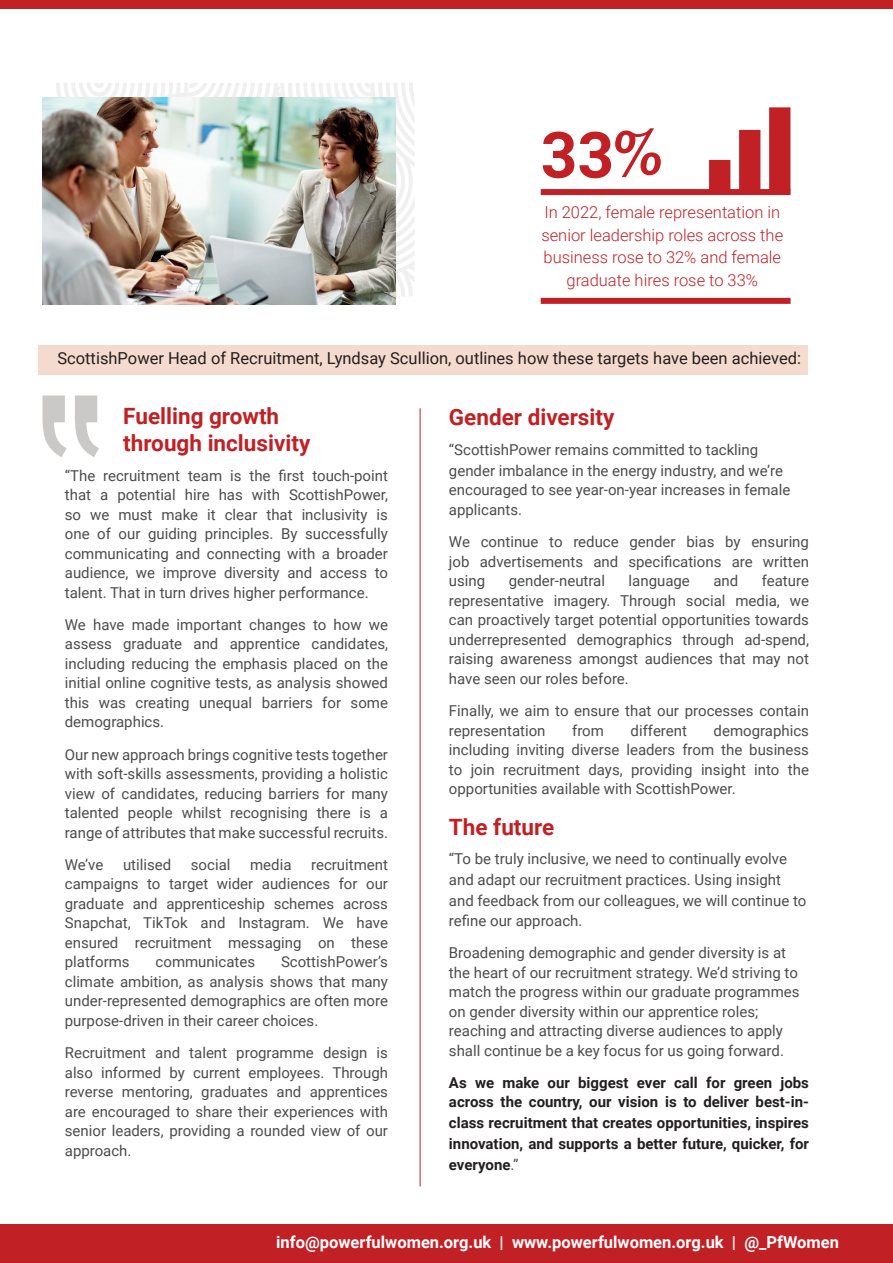
<style>
.page{position:relative;width:893px;height:1263px;background:#fff}
.page>*{position:absolute;margin:0;border:0;box-sizing:border-box;transform-origin:0 0}
.t1{font:700 64.05px "Roboto";color:#c12025}
.t2{font:700 22.5px/27px "Roboto";color:#c12025}
.t3{font:300 16.5px/22.5px "Roboto";color:#c12025;text-align:center}
.t4{font:16.5px "Roboto";color:#231f20}
.t5{font:700 16.5px "Roboto";color:#fff}
.t6{font:15px/19.5px "Roboto";color:#4b4c4d;text-align:justify}
.t7{font:700 15px/21px "Roboto";color:#231f20}
.s1{font-weight:400;color:#4b4c4d}
</style>
<div class="page">
<div style="left:0;top:1225px;width:893px;height:38px;background:#c12025"></div>
<div style="left:0;top:0;width:893px;height:9px;background:#c12025"></div>
<svg style="left:54px;top:83px;width:360px;height:213px"></svg>
<div style="left:38px;top:345px;width:770px;height:29px;background:#f5dace"></div>
<div style="left:541px;top:189px;width:250px;height:6px;background:#c12025"></div>
<div style="left:541px;top:298px;width:250px;height:6px;background:#c12025"></div>
<hr style="left:420px;top:408px;width:1px;height:778px;background:#c12025">
<svg style="left:43px;top:395px;width:56px;height:62px"></svg>
<div style="left:709px;top:160px;width:21px;height:30px;background:#c12025"></div>
<div style="left:739px;top:130px;width:21px;height:60px;background:#c12025"></div>
<div style="left:769px;top:107px;width:21px;height:83px;background:#c12025"></div>
<img style="left:43px;top:98px;width:352px;height:206px">
<h1 class="t1" style="left:541px;top:110px;width:123px">33<sup>%</sup></h1>
<p class="t3" style="left:541px;top:200px;width:243px">In 2022, female representation in senior leadership roles across the business rose to 32% and female graduate hires rose to 33%</p>
<p class="t4" style="left:57px;top:346px;width:745px">ScottishPower Head of Recruitment, Lyndsay Scullion, outlines how these targets have been achieved:</p>
<h2 class="t2" style="left:123px;top:402px;width:188px">Fuelling growth through inclusivity</h2>
<p class="t6" style="left:65px;top:465px;width:325px">“The recruitment team is the first touch-point that a potential hire has with ScottishPower, so we must make it clear that inclusivity is one of our guiding principles. By successfully communicating and connecting with a broader audience, we improve diversity and access to talent. That in turn drives higher performance.</p>
<p class="t6" style="left:65px;top:614px;width:325px">We have made important changes to how we assess graduate and apprentice candidates, including reducing the emphasis placed on the initial online cognitive tests, as analysis showed this was creating unequal barriers for some demographics.</p>
<p class="t6" style="left:65px;top:744px;width:325px">Our new approach brings cognitive tests together with soft-skills assessments, providing a holistic view of candidates, reducing barriers for many talented people whilst recognising there is a range of attributes that make successful recruits.</p>
<p class="t6" style="left:65px;top:854px;width:40px">We’ve</p>
<p class="t6" style="left:123px;top:854px;width:50px">utilised</p>
<p class="t6" style="left:191px;top:854px;width:41px">social</p>
<p class="t6" style="left:250px;top:854px;width:43px">media</p>
<h2 class="t2" style="left:449px;top:403px;width:167px">Gender diversity</h2>
<p class="t6" style="left:449px;top:439px;width:336px;line-height:21px">“ScottishPower remains committed to tackling gender imbalance in the energy industry, and we’re</p>
<p class="t6" style="left:449px;top:480px;width:343px">encouraged to see year-on-year increases in female applicants.</p>
<p class="t6" style="left:449px;top:532px;width:362px">We continue to reduce gender bias by ensuring job advertisements and specifications are written using</p>
<p class="t6" style="left:449px;top:571px;width:362px;text-indent:313px">feature representative imagery. Through social media, we can proactively target potential opportunities towards underrepresented demographics through ad-spend, raising awareness amongst audiences that may not have seen our roles before.</p>
<p class="t6" style="left:449px;top:700px;width:362px">Finally, we aim to ensure that our processes contain representation</p>
<p class="t6" style="left:509px;top:571px;width:98px">gender-neutral</p>
<p class="t6" style="left:629px;top:571px;width:63px">language</p>
<p class="t6" style="left:713px;top:571px;width:26px">and</p>
<p class="t6" style="left:572px;top:720px;width:33px">from</p>
<p class="t6" style="left:631px;top:720px;width:58px">different</p>
<p class="t6" style="left:449px;top:720px;width:362px;text-indent:265px">demographics including inviting diverse leaders from the business to join recruitment days, providing insight into the opportunities available with ScottishPower.</p>
<h2 class="t2" style="left:449px;top:812px;width:107px">The future</h2>
<p class="t6" style="left:449px;top:848px;width:359px;line-height:21px;text-align:left">“To be truly inclusive, we need to continually evolve and adapt our recruitment practices. Using insight and feedback from our colleagues, we will continue to</p>
<p class="t6" style="left:449px;top:904px;width:339px;line-height:32.2px">refine our approach.<br>Broadening demographic and gender diversity is at</p>
<p class="t6" style="left:449px;top:962px;width:352px;text-align:left">the heart of our recruitment strategy. We’d striving to match the progress within our graduate programmes on gender diversity within our apprentice roles; reaching and attracting diverse audiences to apply shall continue be a key focus for us going forward.</p>
<p class="t7" style="left:449px;top:1072px;width:362px;line-height:19.5px">As we make our biggest ever call for green jobs across the country, our vision is to deliver best-in-</p>
<p class="t7" style="left:449px;top:1112px;width:362px;text-align:justify">class recruitment that creates opportunities, inspires innovation, and supports a better future, quicker, for everyone<span class="s1">.”</span></p>
<p class="t6" style="left:65px;top:854px;width:325px;text-indent:246px">recruitment campaigns to target wider audiences for our graduate and apprenticeship schemes across Snapchat, TikTok and Instagram. We have ensured recruitment messaging on these platforms</p>
<p class="t6" style="left:65px;top:952px;width:325px;text-indent:216px">ScottishPower’s climate ambition, as analysis shows that many under-represented demographics are often more purpose-driven in their career choices.</p>
<p class="t6" style="left:65px;top:1042px;width:325px">Recruitment and talent programme design is also informed by current employees. Through reverse mentoring, graduates and apprentices are encouraged to share their experiences with senior leaders, providing a rounded view of our approach.</p>
<p class="t6" style="left:156px;top:952px;width:101px">communicates</p>
<p class="t5" style="left:276px;top:1230px;width:564px">info@powerfulwomen.org.uk | www.powerfulwomen.org.uk | @_PfWomen</p>
</div>
